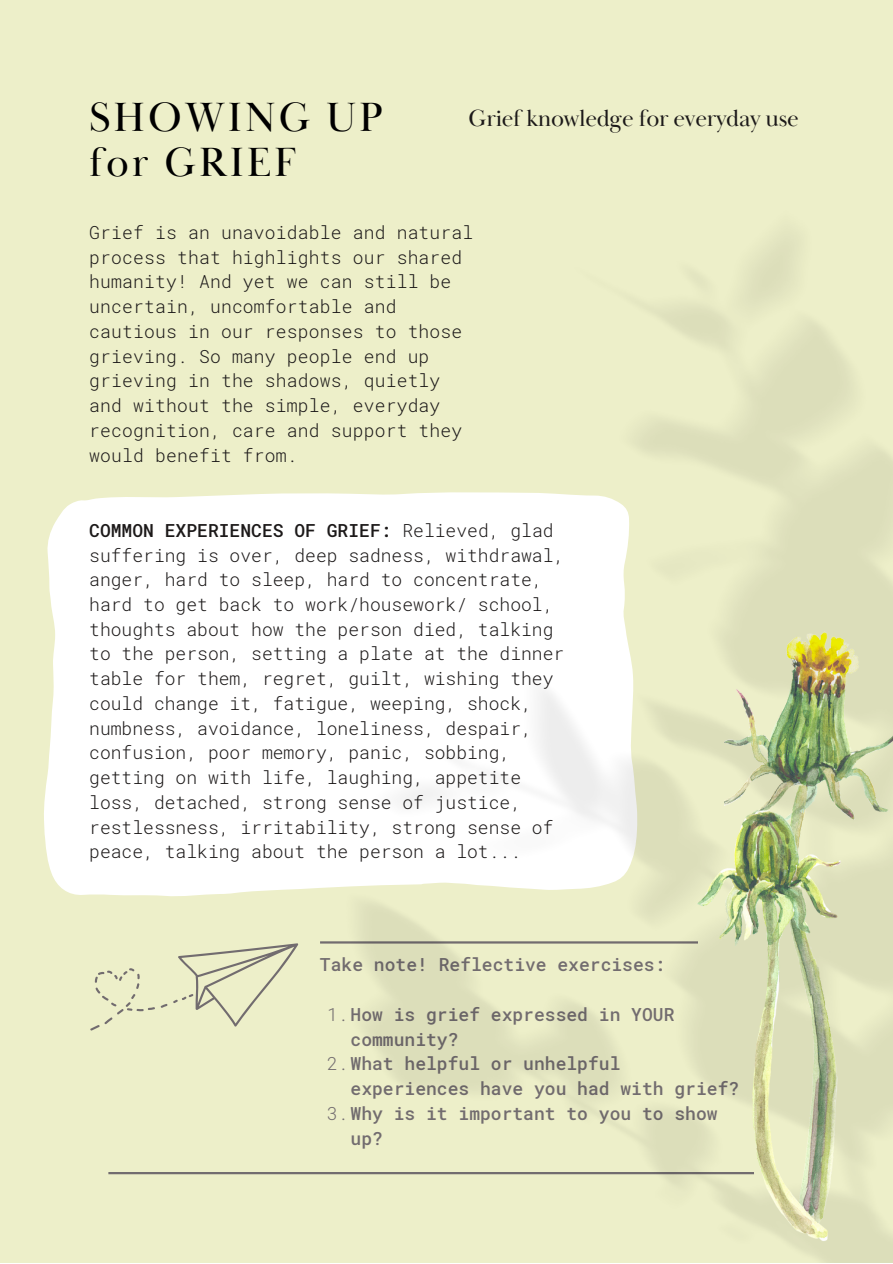
<style>
.page{position:relative;width:893px;height:1264px;background:#fff}
.page>*{position:absolute;margin:0;border:0;box-sizing:border-box;transform-origin:0 0}
.t1{font:42px/45px "Baskerville Display PT";letter-spacing:.07em;color:#000}
.t2{font:24px "Baskerville Display PT";letter-spacing:-.015em;color:#1c1919}
.t3{font:300 18px/24.8px "Roboto Mono";color:#1c1919}
.t4{font:500 18px "Roboto Mono";color:#726c6f}
.s1{font-weight:500}
.s2{font-weight:300}
</style>
<div class="page">
<div style="left:0;top:0;width:892px;height:1262px;background:#edefc9"></div>
<hr style="left:108px;top:1171px;width:646px;height:3px;background:#726c6f">
<svg style="left:90px;top:943px;width:208px;height:88px"></svg>
<hr style="left:320px;top:941px;width:378px;height:2px;background:#726c6f">
<div style="left:44px;top:493px;width:296px;height:404px;background:#fff"></div>
<img style="left:340px;top:236px;width:552px;height:1026px">
<img style="left:697px;top:810px;width:143px;height:452px">
<h1 class="t1" style="left:89px;top:97px;width:295px">SHOWING UP for GRIEF</h1>
<h2 class="t2" style="left:468px;top:104px;width:331px">Grief knowledge for everyday use</h2>
<p class="t3" style="left:89px;top:219px;width:385px">Grief is an unavoidable and natural process that highlights our shared humanity! And yet we can still be uncertain, uncomfortable and cautious in our responses to those grieving. So many people end up grieving in the shadows, quietly and without the simple, everyday recognition, care and support they would benefit from.</p>
<p class="t3" style="left:89px;top:517px;width:476px"><span class="s1">COMMON EXPERIENCES OF GRIEF:</span> Relieved, glad suffering is over, deep sadness, withdrawal, anger, hard to sleep, hard to concentrate, hard to get back to work/housework/ school, thoughts about how the person died, talking to the person, setting a plate at the dinner table for them, regret, guilt, wishing they could change it, fatigue, weeping, shock, numbness, avoidance, loneliness, despair, confusion, poor memory, panic, sobbing, getting on with life, laughing, appetite loss, detached, strong sense of justice, restlessness, irritability, strong sense of peace, talking about the person a lot...</p>
<p class="t4" style="left:320px;top:952px;width:347px">Take note! Reflective exercises:</p>
<p class="t4" style="left:327px;top:1001px;width:349px"><span class="s2">1.</span>How is grief expressed in YOUR</p>
<p class="t4" style="left:350px;top:1026px;width:109px">community?</p>
<p class="t4" style="left:327px;top:1051px;width:295px"><span class="s2">2.</span>What helpful or unhelpful</p>
<p class="t4" style="left:350px;top:1076px;width:390px">experiences have you had with grief?</p>
<p class="t4" style="left:327px;top:1100px;width:392px"><span class="s2">3.</span>Why is it important to you to show</p>
<p class="t4" style="left:350px;top:1125px;width:34px">up?</p>
</div>
